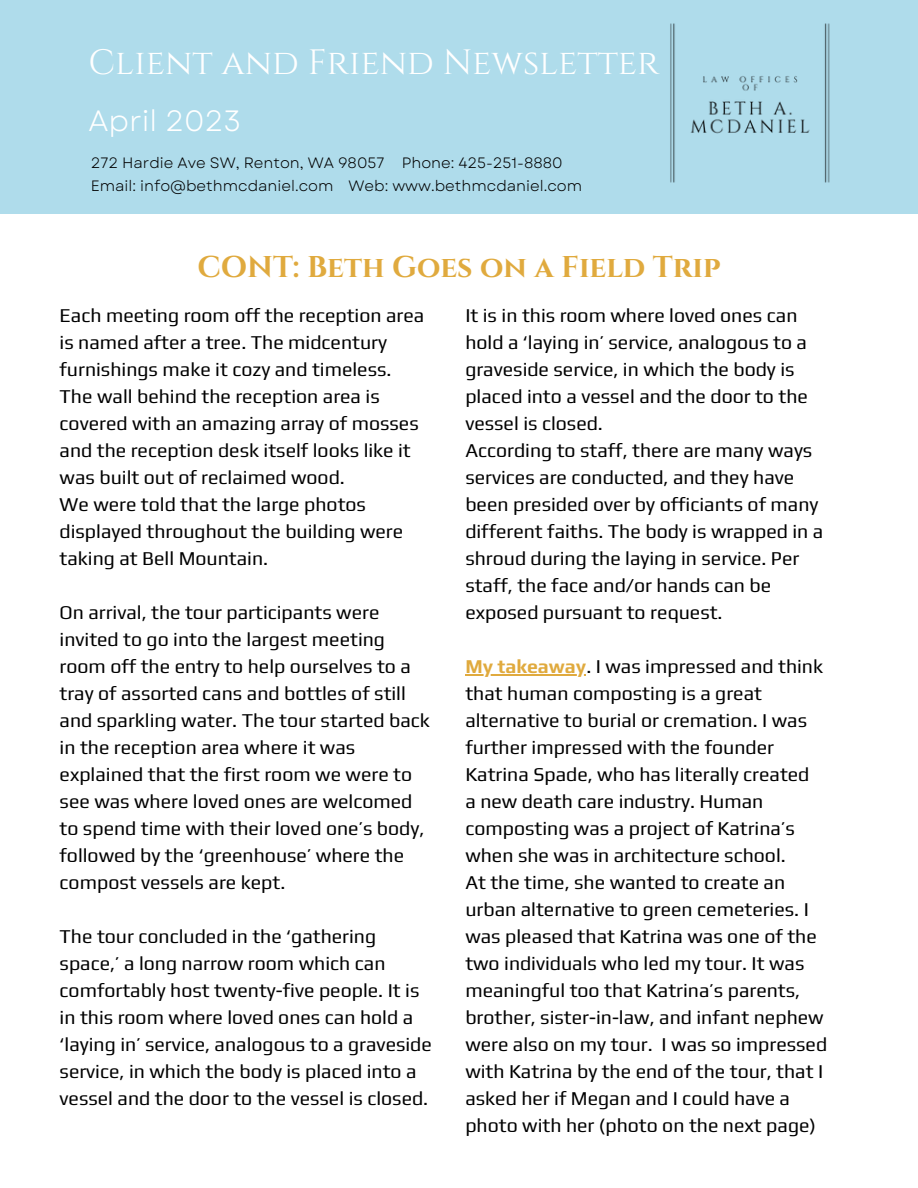
<style>
.page{position:relative;width:918px;height:1188px;background:#fff}
.page>*{position:absolute;margin:0;border:0;box-sizing:border-box;transform-origin:0 0}
.t1{font:35.1px "Cinzel";color:#fff}
.t2{font:700 30px "Cinzel";color:#e0aa3e}
.t3{font:29.4px "Garet";color:#fff}
.t4{font:19.5px/27px "Play";color:#000}
.t5{font:15px "Garet";color:#000}
.s1{font-weight:700;color:#e0aa3e}
</style>
<div class="page">
<div style="left:0;top:0;width:918px;height:214px;background:#afdceb"></div>
<img style="left:670px;top:23px;width:160px;height:160px">
<hr style="left:465px;top:674px;width:121px;height:1px;background:#e0aa3e">
<p class="t1" style="left:88px;top:40px;width:572px">Client and Friend Newsletter</p>
<p class="t3" style="left:88px;top:100px;width:154px">April 2023</p>
<p class="t5" style="left:91px;top:152px;width:295px">272 Hardie Ave SW, Renton, WA 98057</p>
<p class="t5" style="left:91px;top:175px;width:244px">Email: info@bethmcdaniel.com</p>
<p class="t5" style="left:402px;top:152px;width:162px">Phone: 425-251-8880</p>
<p class="t5" style="left:349px;top:175px;width:235px">Web: www.bethmcdaniel.com</p>
<p class="t2" style="left:197px;top:248px;width:525px">CONT: Beth Goes on a Field Trip</p>
<p class="t4" style="left:60px;top:302px;width:366px">Each meeting room off the reception area is named after a tree. The midcentury furnishings make it cozy and timeless.</p>
<p class="t4" style="left:60px;top:383px;width:361px">The wall behind the reception area is covered with an amazing array of mosses and the reception desk itself looks like it was built out of reclaimed wood.</p>
<p class="t4" style="left:60px;top:491px;width:345px">We were told that the large photos displayed throughout the building were taking at Bell Mountain.</p>
<p class="t4" style="left:60px;top:599px;width:372px">On arrival, the tour participants were invited to go into the largest meeting room off the entry to help ourselves to a tray of assorted cans and bottles of still and sparkling water. The tour started back in the reception area where it was explained that the first room we were to see was where loved ones are welcomed to spend time with their loved one’s body, followed by the ‘greenhouse’ where the compost vessels are kept.</p>
<p class="t4" style="left:60px;top:923px;width:374px">The tour concluded in the ‘gathering space,’ a long narrow room which can comfortably host twenty-five people. It is in this room where loved ones can hold a ‘laying in’ service, analogous to a graveside service, in which the body is placed into a vessel and the door to the vessel is closed.</p>
<p class="t4" style="left:465px;top:302px;width:344px">It is in this room where loved ones can hold a ‘laying in’ service, analogous to a graveside service, in which the body is placed into a vessel and the door to the vessel is closed.</p>
<p class="t4" style="left:465px;top:437px;width:359px">According to staff, there are many ways services are conducted, and they have been presided over by officiants of many different faiths. The body is wrapped in a shroud during the laying in service. Per staff, the face and/or hands can be exposed pursuant to request.</p>
<p class="t4" style="left:465px;top:653px;width:359px"><span class="s1">My takeaway</span>. I was impressed and think that human composting is a great alternative to burial or cremation. I was further impressed with the founder Katrina Spade, who has literally created</p>
<p class="t4" style="left:465px;top:788px;width:331px">a new death care industry. Human composting was a project of Katrina’s when she was in architecture school.</p>
<p class="t4" style="left:465px;top:869px;width:345px">At the time, she wanted to create an urban alternative to green cemeteries. I</p>
<p class="t4" style="left:465px;top:923px;width:363px">was pleased that Katrina was one of the two individuals who led my tour. It was meaningful too that Katrina’s parents, brother, sister-in-law, and infant nephew were also on my tour. I was so impressed with Katrina by the end of the tour, that I asked her if Megan and I could have a photo with her (photo on the next page)</p>
</div>
